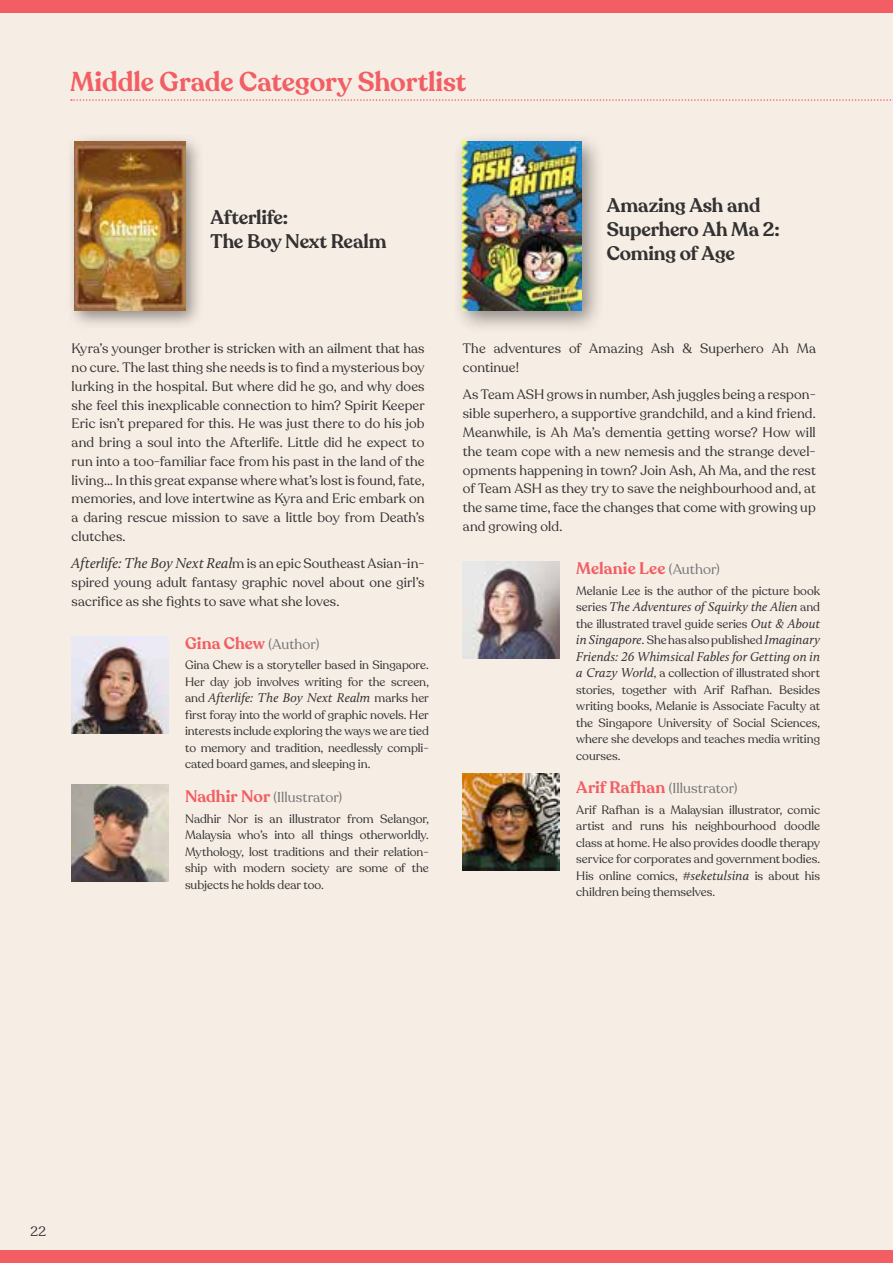
<style>
.page{position:relative;width:893px;height:1263px;background:#f6eee5}
.page>*{position:absolute;margin:0;border:0;box-sizing:border-box;transform-origin:0 0}
.t1{font:600 27px "Recoleta";letter-spacing:-.005em;color:#f25e63}
.t2{font:600 19.5px/24px "Recoleta";letter-spacing:-.01em;color:#333132}
.t3{font:600 16.5px "Recoleta";color:#f25e63}
.t4{font:14.1px "Recoleta";letter-spacing:.005em;color:#747678}
.t5{font:13.5px/18.8px "Recoleta";letter-spacing:.01em;color:#333132;text-align:justify}
.t6{font:italic 13.2px/16.5px "Calluna";letter-spacing:.005em;color:#333132}
.t7{font:12px/16.5px "Recoleta";color:#333132;text-align:justify}
.s1{font-family:"Calluna";font-style:italic;font-size:14.85px}
.s2{font-weight:400;font-size:14.1px;color:#747678}
.s3{font-family:"Recoleta";font-style:normal;font-size:12px}
.s4{font-weight:600;font-size:16.5px;color:#f25e63}
.s5{font-family:"Calluna";font-style:italic;font-size:13.2px}
</style>
<div class="page">
<div style="left:0;top:0;width:893px;height:13px;background:#f25e63"></div>
<div style="left:0;top:1250px;width:893px;height:13px;background:#f25e63"></div>
<svg style="left:71px;top:99px;width:822px;height:2px"></svg>
<div style="left:65px;top:132px;width:138px;height:198px;background:#231f20;opacity:.5"></div>
<img style="left:75px;top:142px;width:110px;height:169px">
<div style="left:453px;top:132px;width:151px;height:202px;background:#231f20;opacity:.5"></div>
<img style="left:463px;top:142px;width:118px;height:169px">
<img style="left:72px;top:637px;width:96px;height:96px">
<img style="left:463px;top:562px;width:96px;height:96px">
<img style="left:72px;top:785px;width:96px;height:96px">
<img style="left:463px;top:774px;width:96px;height:96px">
<h1 class="t1" style="left:70px;top:64px;width:398px">Middle Grade Category Shortlist</h1>
<h2 class="t2" style="left:211px;top:206px;width:178px">Afterlife:<br>The Boy Next Realm</h2>
<h2 class="t2" style="left:607px;top:194px;width:174px">Amazing Ash and<br>Superhero Ah Ma 2:<br>Coming of Age</h2>
<p class="t5" style="left:72px;top:340px;width:354px">Kyra’s younger brother is stricken with an ailment that has no cure. The last thing she needs is to find a mysterious boy lurking in the hospital. But where did he go, and why does she feel this inexplicable connection to him? Spirit Keeper Eric isn’t prepared for this. He was just there to do his job and bring a soul into the Afterlife. Little did he expect to run into a too-familiar face from his past in the land of the living… In this great expanse where what’s lost is found, fate, memories, and love intertwine as Kyra and Eric embark on a daring rescue mission to save a little boy from Death’s clutches.</p>
<p class="t5" style="left:72px;top:554px;width:354px"><span class="s1">Afterlife: The Boy Next Real</span>m is an epic Southeast Asian-in&shy;spired young adult fantasy graphic novel about one girl’s sacrifice as she fights to save what she loves.</p>
<p class="t3" style="left:185px;top:632px;width:136px">Gina Chew <span class="s2">(Author)</span></p>
<p class="t7" style="left:185px;top:657px;width:245px">Gina Chew is a storyteller based in Singapore.<br>Her day job involves writing for the screen,</p>
<p class="t6" style="left:185px;top:689px;width:245px"><span class="s3">and</span> Afterlife: The Boy Next Realm <span class="s3">marks her</span></p>
<p class="t7" style="left:185px;top:707px;width:245px">first foray into the world of graphic novels. Her interests include exploring the ways we are tied to memory and tradition, needlessly compli&shy;cated board games, and sleeping in.</p>
<p class="t4" style="left:185px;top:788px;width:159px"><span class="s4">Nadhir Nor</span> (Illustrator)</p>
<p class="t7" style="left:185px;top:810px;width:245px">Nadhir Nor is an illustrator from Selangor, Malaysia who’s into all things otherworldly.<br>Mythology, lost traditions and their relation&shy;ship with modern society are some of the subjects he holds dear too.</p>
<p class="t5" style="left:463px;top:340px;width:354px">The adventures of Amazing Ash &amp; Superhero Ah Ma continue!</p>
<p class="t5" style="left:463px;top:386px;width:354px">As Team ASH grows in number, Ash juggles being a respon&shy;sible superhero, a supportive grandchild, and a kind friend.<br>Meanwhile, is Ah Ma’s dementia getting worse? How will the team cope with a new nemesis and the strange devel&shy;opments happening in town? Join Ash, Ah Ma, and the rest of Team ASH as they try to save the neighbourhood and, at the same time, face the changes that come with growing up and growing old.</p>
<p class="t3" style="left:576px;top:558px;width:145px">Melanie Lee <span class="s2">(Author)</span></p>
<p class="t7" style="left:576px;top:582px;width:245px">Melanie Lee is the author of the picture book</p>
<p class="t6" style="left:576px;top:598px;width:245px"><span class="s3">series</span> The Adventures of Squirky the Alien <span class="s3">and</span></p>
<p class="t7" style="left:576px;top:615px;width:245px">the illustrated travel guide series <span class="s5">Out &amp; About</span></p>
<p class="t6" style="left:576px;top:631px;width:245px">in Singapore. <span class="s3">She has also published</span> Imaginary<br>Friends: 26 Whimsical Fables for Getting on in</p>
<p class="t7" style="left:576px;top:665px;width:245px"><span class="s5">a Crazy World</span>, a collection of illustrated short stories, together with Arif Rafhan. Besides writing books, Melanie is Associate Faculty at the Singapore University of Social Sciences, where she develops and teaches media writing courses.</p>
<p class="t4" style="left:576px;top:779px;width:163px"><span class="s4">Arif Rafhan</span> (Illustrator)</p>
<p class="t7" style="left:576px;top:802px;width:245px">Arif Rafhan is a Malaysian illustrator, comic artist and runs his neighbourhood doodle class at home. He also provides doodle therapy service for corporates and government bodies.<br>His online comics, #<span class="s5">seketulsina</span> is about his children being themselves.</p>
<p class="t5" style="left:30px;top:1222px;width:17px">22</p>
</div>
